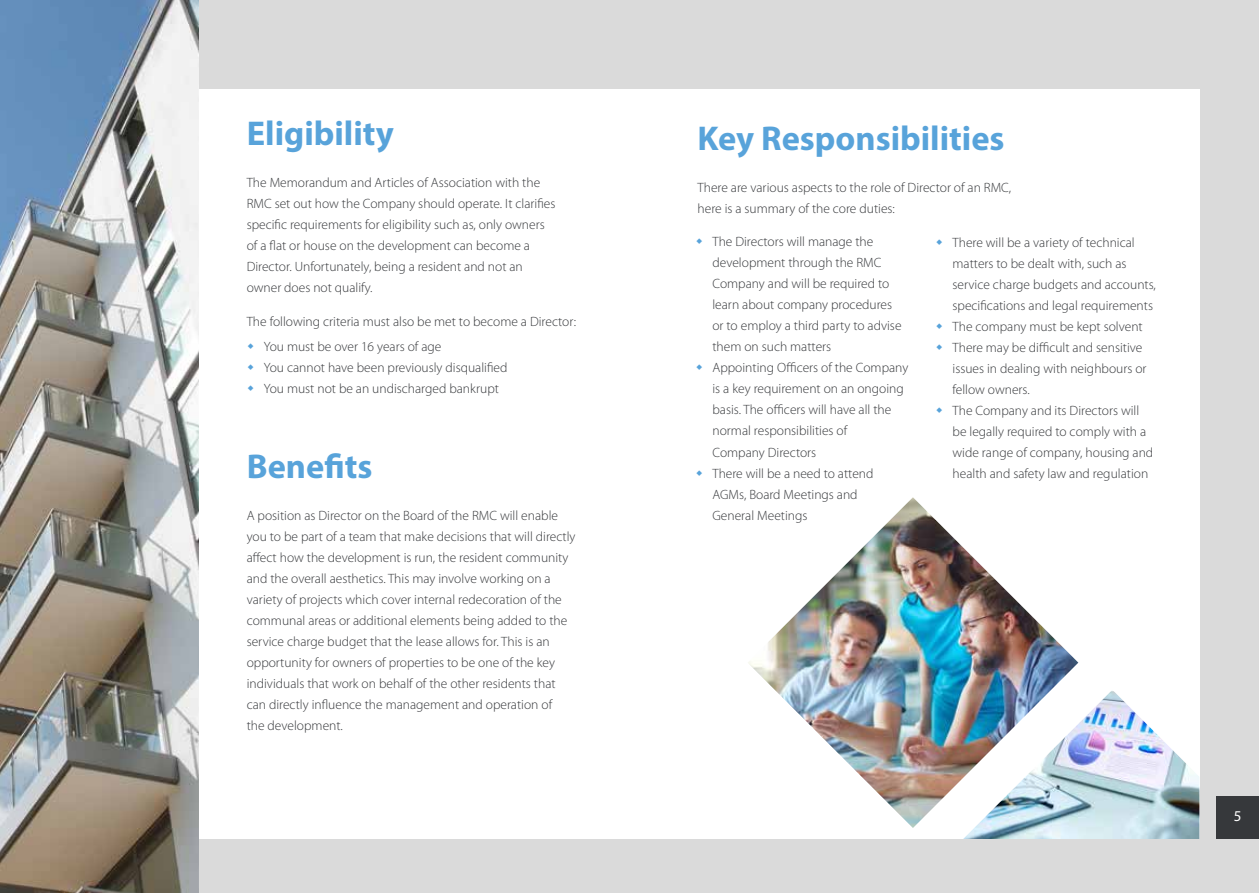
<style>
.page{position:relative;width:1259px;height:893px;background:#dadada}
.page>*{position:absolute;margin:0;border:0;box-sizing:border-box;transform-origin:0 0}
.t1{font:700 34.5px "Myriad Pro";color:#58a3da}
.t2{font:15px "Myriad Pro";color:#fff}
.t3{font:300 13.5px/21px "Myriad Pro";color:#36383b}
</style>
<div class="page">
<div style="left:1216px;top:796px;width:43px;height:43px;background:#36383b"></div>
<div style="left:93px;top:89px;width:1106px;height:750px;background:#fff"></div>
<img style="left:963px;top:691px;width:236px;height:148px">
<img style="left:748px;top:497px;width:330px;height:331px">
<img style="left:0;top:0;width:198px;height:893px">
<h1 class="t1" style="left:247px;top:111px;width:149px">Eligibility</h1>
<p class="t3" style="left:247px;top:172px;width:310px">The Memorandum and Articles of Association with the RMC set out how the Company should operate. It clarifies specific requirements for eligibility such as, only owners of a flat or house on the development can become a Director. Unfortunately, being a resident and not an owner does not qualify.</p>
<p class="t3" style="left:264px;top:309px;width:314px;line-height:25.2px;text-indent:-17px">The following criteria must also be met to become a Director:<br>You must be over 16 years of age</p>
<p class="t3" style="left:264px;top:357px;width:245px">You cannot have been previously disqualified<br>You must not be an undischarged bankrupt</p>
<h1 class="t1" style="left:247px;top:443px;width:127px">Benefits</h1>
<p class="t3" style="left:247px;top:505px;width:330px">A position as Director on the Board of the RMC will enable you to be part of a team that make decisions that will directly affect how the development is run, the resident community and the overall aesthetics. This may involve working on a variety of projects which cover internal redecoration of the communal areas or additional elements being added to the service charge budget that the lease allows for. This is an opportunity for owners of properties to be one of the key individuals that work on behalf of the other residents that can directly influence the management and operation of<br>the development.</p>
<h1 class="t1" style="left:697px;top:116px;width:308px">Key Responsibilities</h1>
<p class="t3" style="left:697px;top:178px;width:315px">There are various aspects to the role of Director of an RMC, here is a summary of the core duties:</p>
<p class="t3" style="left:712px;top:232px;width:197px">The Directors will manage the development through the RMC<br>Company and will be required to learn about company procedures<br>or to employ a third party to advise them on such matters<br>Appointing Officers of the Company is a key requirement on an ongoing basis. The officers will have all the normal responsibilities of<br>Company Directors<br>There will be a need to attend<br>AGMs, Board Meetings and<br>General Meetings</p>
<p class="t3" style="left:952px;top:232px;width:205px">There will be a variety of technical matters to be dealt with, such as service charge budgets and accounts, specifications and legal requirements The company must be kept solvent There may be difficult and sensitive issues in dealing with neighbours or fellow owners.<br>The Company and its Directors will be legally required to comply with a wide range of company, housing and health and safety law and regulation</p>
<p class="t2" style="left:1233px;top:807px;width:9px">5</p>
</div>
